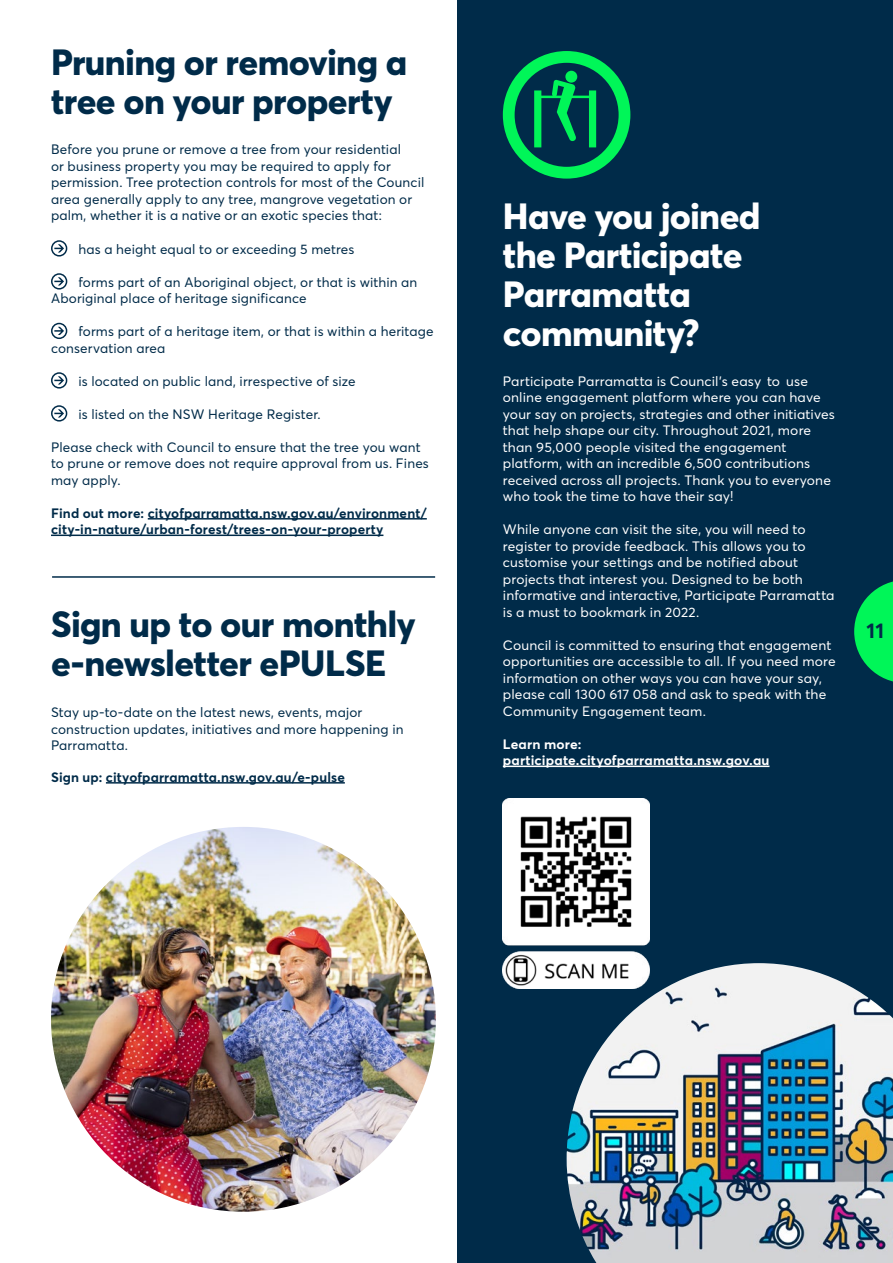
<style>
.page{position:relative;width:893px;height:1263px;background:#fff}
.page>*{position:absolute;margin:0;border:0;box-sizing:border-box;transform-origin:0 0}
.t1{font:800 36px/39px "Parramatta";letter-spacing:-.015em;color:#002b49}
.t2{font:800 36px/39px "Parramatta";letter-spacing:-.015em;color:#fff}
.t3{font:700 21px "Parramatta";color:#002b49}
.t4{font:13.5px/16.5px "Parramatta";letter-spacing:.01em;color:#fff}
.t5{font:13.5px/16.5px "Parramatta";letter-spacing:.01em;color:#002b49}
.t6{font:700 13.5px/16.5px "Parramatta";letter-spacing:.015em;color:#002b49}
.t7{font:700 13.5px/16.5px "Parramatta";letter-spacing:.015em;color:#fff}
</style>
<div class="page">
<div style="left:457px;top:0;width:436px;height:1263px;background:#002b49"></div>
<hr style="left:503px;top:765px;width:266px;height:2px;background:#fff">
<hr style="left:52px;top:576px;width:383px;height:2px;background:#002b49">
<hr style="left:148px;top:518px;width:279px;height:1px;background:#002b49">
<hr style="left:51px;top:534px;width:332px;height:2px;background:#002b49">
<hr style="left:106px;top:782px;width:239px;height:1px;background:#002b49">
<svg style="left:51px;top:240px;width:16px;height:17px"></svg>
<svg style="left:51px;top:273px;width:16px;height:17px"></svg>
<svg style="left:51px;top:323px;width:16px;height:16px"></svg>
<svg style="left:51px;top:372px;width:16px;height:17px"></svg>
<svg style="left:51px;top:405px;width:16px;height:17px"></svg>
<svg style="left:503px;top:51px;width:127px;height:128px"></svg>
<svg style="left:854px;top:581px;width:39px;height:101px"></svg>
<img style="left:51px;top:827px;width:385px;height:385px;border-radius:192px">
<img style="left:503px;top:798px;width:146px;height:190px">
<img style="left:567px;top:963px;width:326px;height:300px">
<h2 class="t1" style="left:51px;top:41px;width:358px">Pruning or removing a tree on your property</h2>
<p class="t5" style="left:51px;top:140px;width:375px">Before you prune or remove a tree from your residential<br>or business property you may be required to apply for permission. Tree protection controls for most of the Council area generally apply to any tree, mangrove vegetation or palm, whether it is a native or an exotic species that:</p>
<p class="t5" style="left:78px;top:240px;width:278px">has a height equal to or exceeding 5 metres</p>
<p class="t5" style="left:51px;top:273px;width:368px;text-indent:27px">forms part of an Aboriginal object, or that is within an<br>Aboriginal place of heritage significance</p>
<p class="t5" style="left:51px;top:322px;width:384px;text-indent:27px">forms part of a heritage item, or that is within a heritage conservation area</p>
<p class="t5" style="left:78px;top:372px;width:279px">is located on public land, irrespective of size</p>
<p class="t5" style="left:78px;top:405px;width:244px">is listed on the NSW Heritage Register.</p>
<p class="t5" style="left:51px;top:438px;width:379px">Please check with Council to ensure that the tree you want to prune or remove does not require approval from us. Fines may apply.</p>
<p class="t6" style="left:51px;top:504px;width:377px">Find out more: cityofparramatta.nsw.gov.au/environment/ city-in-nature/urban-forest/trees-on-your-property</p>
<h2 class="t1" style="left:51px;top:603px;width:366px">Sign up to our monthly e-newsletter ePULSE</h2>
<p class="t5" style="left:51px;top:703px;width:354px">Stay up-to-date on the latest news, events, major construction updates, initiatives and more happening in<br>Parramatta.</p>
<p class="t6" style="left:51px;top:768px;width:295px">Sign up: cityofparramatta.nsw.gov.au/e-pulse</p>
<h2 class="t2" style="left:503px;top:195px;width:259px">Have you joined the Participate<br>Parramatta community?</h2>
<p class="t4" style="left:503px;top:372px;width:334px">Participate Parramatta is Council’s easy to use online engagement platform where you can have your say on projects, strategies and other initiatives that help shape our city. Throughout 2021, more than 95,000 people visited the engagement platform, with an incredible 6,500 contributions received across all projects. Thank you to everyone who took the time to have their say!</p>
<p class="t4" style="left:503px;top:520px;width:333px">While anyone can visit the site, you will need to register to provide feedback. This allows you to customise your settings and be notified about projects that interest you. Designed to be both informative and interactive, Participate Parramatta is a must to bookmark in 2022.</p>
<p class="t4" style="left:503px;top:636px;width:334px">Council is committed to ensuring that engagement opportunities are accessible to all. If you need more information on other ways you can have your say, please call 1300 617 058 and ask to speak with the Community Engagement team.</p>
<p class="t7" style="left:503px;top:735px;width:268px">Learn more: participate.cityofparramatta.nsw.gov.au</p>
<h2 class="t3" style="left:866px;top:616px;width:19px">11</h2>
</div>
